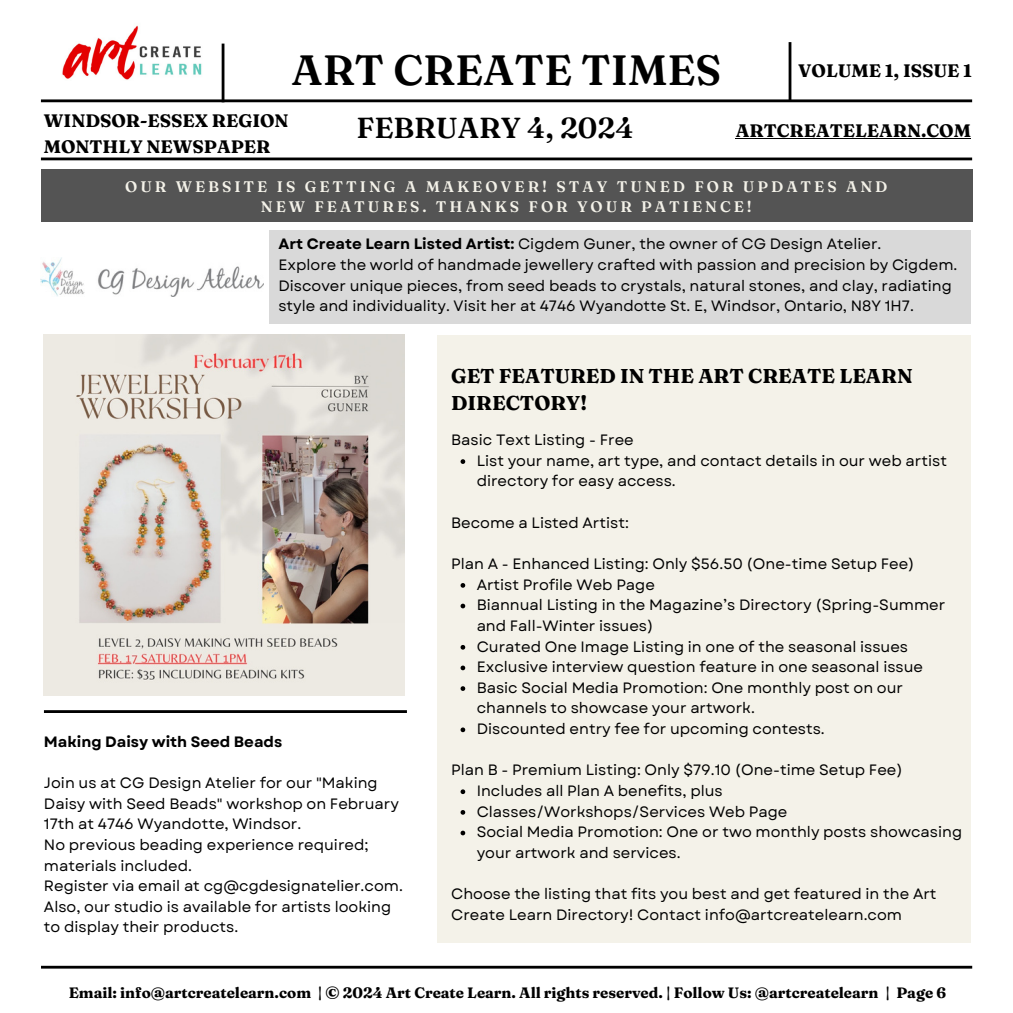
<style>
.page{position:relative;width:1013px;height:1013px;background:#fff}
.page>*{position:absolute;margin:0;border:0;box-sizing:border-box;transform-origin:0 0}
.t1{font:600 42.25px "Fraunces 9 pt";color:#000}
.t2{font:600 29px "Fraunces 9 pt";color:#000}
.t3{font:700 20px/27.2px "Fraunces 9 pt";color:#000}
.t4{font:700 18px/25.1px "Fraunces 9 pt";color:#000}
.t5{font:600 15.25px/20.6px "Fraunces 9 pt";letter-spacing:.195em;color:#f4f2e9;text-align:center}
.t6{font:15px/20.6px "Garet";color:#000}
.t7{font:700 15px "Fraunces 9 pt";color:#000}
.t8{font:700 15px "Garet";color:#000}
.s1{font-weight:700}
</style>
<div class="page">
<img style="left:62px;top:25px;width:140px;height:55px">
<hr style="left:41px;top:99px;width:931px;height:3px;background:#000">
<hr style="left:41px;top:157px;width:931px;height:3px;background:#000">
<hr style="left:222px;top:44px;width:2px;height:58px;background:#000">
<hr style="left:788px;top:42px;width:3px;height:59px;background:#000">
<div style="left:41px;top:169px;width:931px;height:53px;background:#545454"></div>
<hr style="left:44px;top:710px;width:363px;height:3px;background:#000">
<hr style="left:41px;top:965px;width:931px;height:3px;background:#000">
<img style="left:44px;top:335px;width:360px;height:360px">
<div style="left:438px;top:335px;width:533px;height:607px;background:#f4f2e9"></div>
<div style="left:270px;top:230px;width:701px;height:94px;background:#d9d9d9"></div>
<img style="left:41px;top:257px;width:222px;height:39px">
<hr style="left:735px;top:138px;width:236px;height:1px;background:#000">
<svg style="left:460px;top:459px;width:5px;height:5px"></svg>
<svg style="left:460px;top:583px;width:5px;height:4px"></svg>
<svg style="left:460px;top:603px;width:5px;height:5px"></svg>
<svg style="left:460px;top:645px;width:5px;height:4px"></svg>
<svg style="left:460px;top:665px;width:5px;height:5px"></svg>
<svg style="left:460px;top:686px;width:5px;height:5px"></svg>
<svg style="left:460px;top:727px;width:5px;height:5px"></svg>
<svg style="left:460px;top:789px;width:5px;height:5px"></svg>
<svg style="left:460px;top:810px;width:5px;height:4px"></svg>
<svg style="left:460px;top:830px;width:5px;height:5px"></svg>
<h1 class="t1" style="left:291px;top:43px;width:431px">ART CREATE TIMES</h1>
<p class="t4" style="left:798px;top:57px;width:175px">VOLUME 1, ISSUE 1</p>
<p class="t4" style="left:44px;top:108px;width:246px">WINDSOR-ESSEX REGION<br>MONTHLY NEWSPAPER</p>
<p class="t4" style="left:735px;top:118px;width:237px">ARTCREATELEARN.COM</p>
<h2 class="t2" style="left:356px;top:109px;width:278px">FEBRUARY 4, 2024</h2>
<p class="t5" style="left:125px;top:176px;width:763px">OUR WEBSITE IS GETTING A MAKEOVER! STAY TUNED FOR UPDATES AND<br>NEW FEATURES. THANKS FOR YOUR PATIENCE!</p>
<p class="t6" style="left:278px;top:234px;width:680px"><span class="s1">Art Create Learn Listed Artist:</span> Cigdem Guner, the owner of CG Design Atelier.<br>Explore the world of handmade jewellery crafted with passion and precision by Cigdem.<br>Discover unique pieces, from seed beads to crystals, natural stones, and clay, radiating style and individuality. Visit her at 4746 Wyandotte St. E, Windsor, Ontario, N8Y 1H7.</p>
<p class="t8" style="left:44px;top:730px;width:240px">Making Daisy with Seed Beads</p>
<p class="t6" style="left:44px;top:772px;width:360px">Join us at CG Design Atelier for our "Making Daisy with Seed Beads" workshop on February 17th at 4746 Wyandotte, Windsor.<br>No previous beading experience required; materials included.<br>Register via email at cg@cgdesignatelier.com.<br>Also, our studio is available for artists looking to display their products.</p>
<h3 class="t3" style="left:451px;top:362px;width:463px">GET FEATURED IN THE ART CREATE LEARN<br>DIRECTORY!</h3>
<p class="t6" style="left:476px;top:429px;width:472px;text-indent:-25px">Basic Text Listing - Free<br>List your name, art type, and contact details in our web artist directory for easy access.</p>
<p class="t6" style="left:451px;top:512px;width:179px">Become a Listed Artist:</p>
<p class="t6" style="left:476px;top:553px;width:470px;text-indent:-25px">Plan A - Enhanced Listing: Only $56.50 (One-time Setup Fee)<br>Artist Profile Web Page<br>Biannual Listing in the Magazine’s Directory (Spring-Summer and Fall-Winter issues)<br>Curated One Image Listing in one of the seasonal issues Exclusive interview question feature in one seasonal issue Basic Social Media Promotion: One monthly post on our channels to showcase your artwork.<br>Discounted entry fee for upcoming contests.</p>
<p class="t6" style="left:476px;top:759px;width:487px;text-indent:-25px">Plan B - Premium Listing: Only $79.10 (One-time Setup Fee)<br>Includes all Plan A benefits, plus<br>Classes/Workshops/Services Web Page<br>Social Media Promotion: One or two monthly posts showcasing your artwork and services.</p>
<p class="t6" style="left:451px;top:883px;width:487px">Choose the listing that fits you best and get featured in the Art<br>Create Learn Directory! Contact info@artcreatelearn.com</p>
<p class="t7" style="left:69px;top:982px;width:878px">Email: info@artcreatelearn.com | © 2024 Art Create Learn. All rights reserved. | Follow Us: @artcreatelearn | Page 6</p>
</div>
